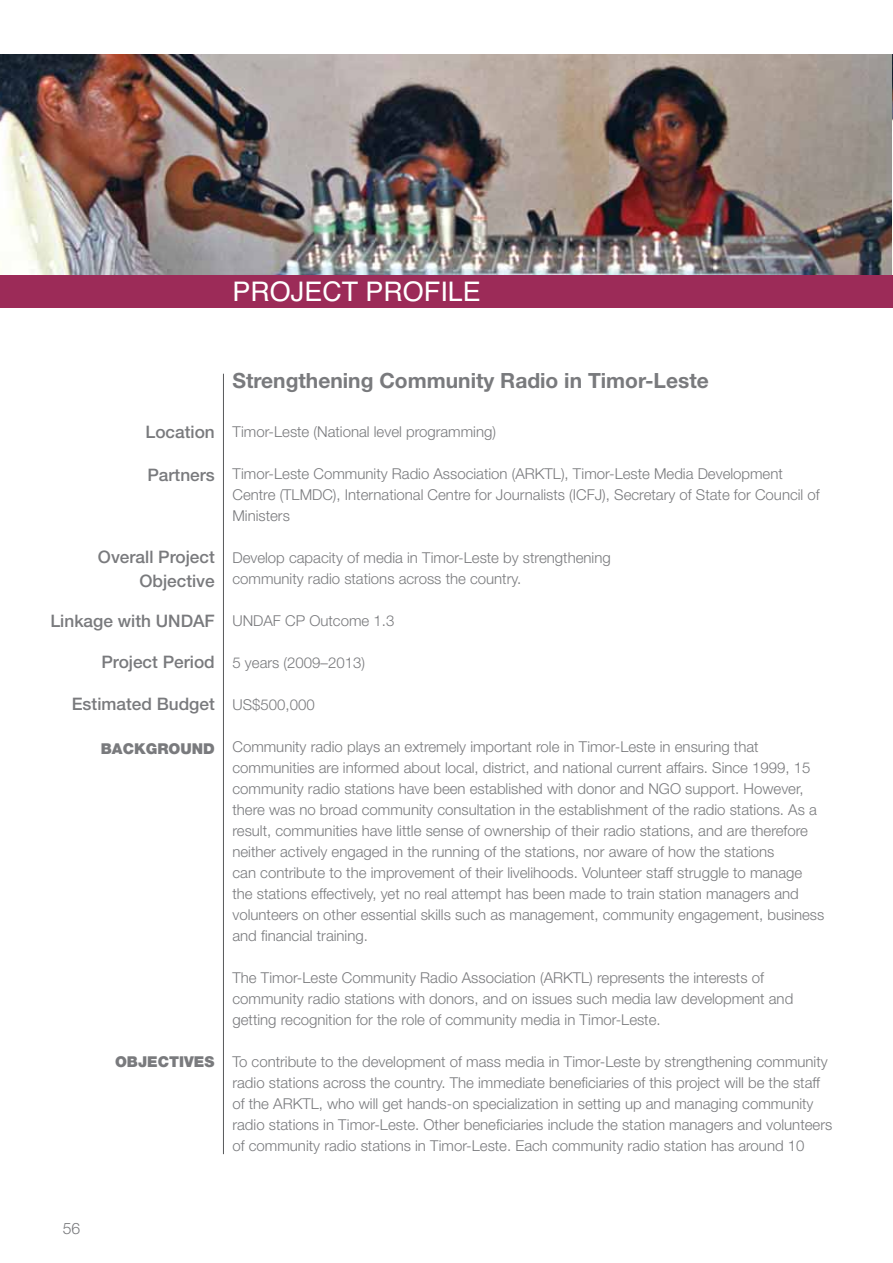
<style>
.page{position:relative;width:893px;height:1263px;background:#fff}
.page>*{position:absolute;margin:0;border:0;box-sizing:border-box;transform-origin:0 0}
.t1{font:27px "Helvetica";color:#fff}
.t2{font:700 21px "Helvetica Neue";color:#797a7d}
.t3{font:500 17.25px/24px "Helvetica Neue";color:#797a7d;text-align:right}
.t4{font:300 15.75px "Helvetica Neue";color:#797a7d}
.t5{font:300 15px/21px "Helvetica Neue";color:#797a7d}
.t6{font:900 15px "Helvetica Neue";color:#797a7d}
</style>
<div class="page">
<img style="left:0;top:54px;width:893px;height:221px">
<div style="left:0;top:275px;width:892px;height:33px;background:#9c2b58"></div>
<hr style="left:223px;top:374px;width:1px;height:780px;background:#58595b">
<hr style="left:892px;top:275px;width:1px;height:33px;background:#9c2b58">
<h1 class="t1" style="left:232px;top:282px;width:250px">PROJECT PROFILE</h1>
<p class="t3" style="left:146px;top:421px;width:71px">Location</p>
<p class="t3" style="left:147px;top:465px;width:69px">Partners</p>
<p class="t3" style="left:98px;top:547px;width:118px">Overall Project<br>Objective</p>
<p class="t3" style="left:50px;top:610px;width:166px">Linkage with UNDAF</p>
<p class="t3" style="left:101px;top:652px;width:115px">Project Period</p>
<p class="t3" style="left:72px;top:694px;width:145px">Estimated Budget</p>
<p class="t6" style="left:101px;top:743px;width:116px">BACKGROUND</p>
<p class="t6" style="left:115px;top:1056px;width:101px">OBJECTIVES</p>
<h2 class="t2" style="left:232px;top:373px;width:478px">Strengthening Community Radio in Timor-Leste</h2>
<p class="t5" style="left:232px;top:423px;width:265px">Timor-Leste (National level programming)</p>
<p class="t5" style="left:232px;top:465px;width:589px">Timor-Leste Community Radio Association (ARKTL), Timor-Leste Media Development<br>Centre (TLMDC), International Centre for Journalists (ICFJ), Secretary of State for Council of<br>Ministers</p>
<p class="t5" style="left:232px;top:549px;width:380px">Develop capacity of media in Timor-Leste by strengthening community radio stations across the country.</p>
<p class="t5" style="left:232px;top:612px;width:163px">UNDAF CP Outcome 1.3</p>
<p class="t5" style="left:232px;top:654px;width:134px">5 years (2009–2013)</p>
<p class="t5" style="left:232px;top:696px;width:84px">US$500,000</p>
<p class="t5" style="left:232px;top:738px;width:593px">Community radio plays an extremely important role in Timor-Leste in ensuring that communities are informed about local, district, and national current affairs. Since 1999, 15 community radio stations have been established with donor and NGO support. However, there was no broad community consultation in the establishment of the radio stations. As a result, communities have little sense of ownership of their radio stations, and are therefore neither actively engaged in the running of the stations, nor aware of how the stations<br>can contribute to the improvement of their livelihoods. Volunteer staff struggle to manage the stations effectively, yet no real attempt has been made to train station managers and volunteers on other essential skills such as management, community engagement, business and financial training.</p>
<p class="t5" style="left:232px;top:969px;width:562px">The Timor-Leste Community Radio Association (ARKTL) represents the interests of community radio stations with donors, and on issues such media law development and getting recognition for the role of community media in Timor-Leste.</p>
<p class="t5" style="left:232px;top:1052px;width:601px">To contribute to the development of mass media in Timor-Leste by strengthening community radio stations across the country. The immediate beneficiaries of this project will be the staff of the ARKTL, who will get hands-on specialization in setting up and managing community radio stations in Timor-Leste. Other beneficiaries include the station managers and volunteers of community radio stations in Timor-Leste. Each community radio station has around 10</p>
<p class="t4" style="left:63px;top:1223px;width:19px">56</p>
</div>
